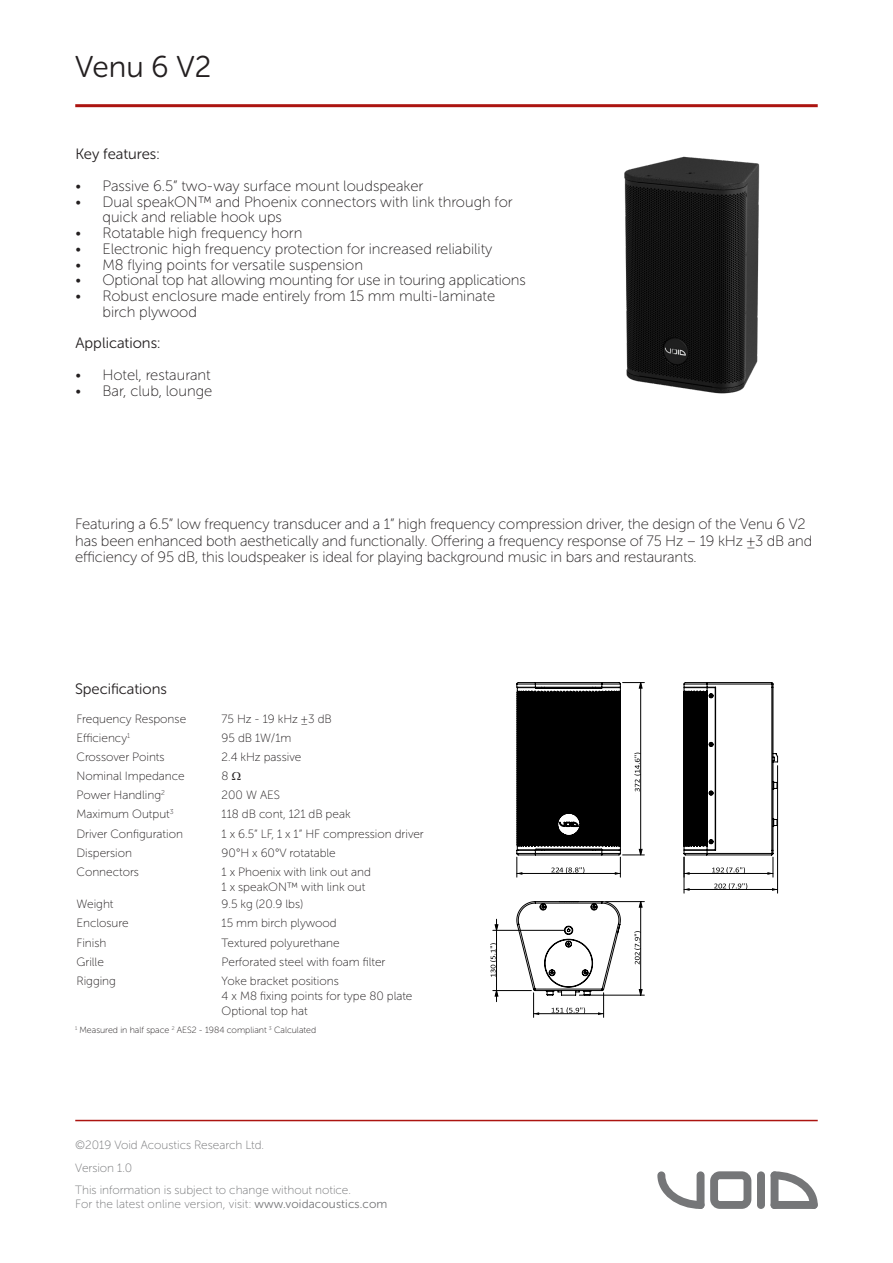
<style>
.page{position:relative;width:893px;height:1263px;background:#fff}
.page>*{position:absolute;margin:0;border:0;box-sizing:border-box;transform-origin:0 0}
.t1{font:30px "Museo Sans Rounded 300";color:#231f20}
.t2{font:15px/16.5px "Museo Sans Rounded 100";letter-spacing:-.01em;color:#231f20}
.t3{font:15px "Museo Sans Rounded 300";color:#231f20}
.t4{font:12px "Museo Sans Rounded 100";color:#231f20}
.t5{font:12px/22.5px "Museo Sans Rounded 100";color:#757678}
.t6{font:9px "Museo Sans Rounded 100";color:#231f20}
.s1{font-family:"Museo Sans 100"}
.s2{font-family:"Museo Sans Rounded 300"}
</style>
<div class="page">
<hr style="left:75px;top:104px;width:743px;height:3px;background:#ac1410">
<svg style="left:657px;top:1171px;width:47px;height:38px"></svg>
<svg style="left:771px;top:1171px;width:47px;height:38px"></svg>
<div style="left:771px;top:1201px;width:47px;height:8px;background:#757678;border-radius:4px"></div>
<div style="left:771px;top:1171px;width:7px;height:38px;background:#757678;border-radius:4px"></div>
<div style="left:757px;top:1171px;width:8px;height:38px;background:#757678;border-radius:4px"></div>
<div style="left:697px;top:1171px;width:7px;height:38px;background:#757678;border-radius:4px"></div>
<svg style="left:710px;top:1171px;width:41px;height:38px"></svg>
<hr style="left:75px;top:1120px;width:743px;height:1px;background:#ac1410">
<img style="left:624px;top:156px;width:136px;height:238px">
<svg style="left:490px;top:943px;width:6px;height:34px"></svg>
<svg style="left:714px;top:883px;width:33px;height:6px"></svg>
<hr style="left:684px;top:889px;width:94px;height:1px;background:#000">
<hr style="left:777px;top:766px;width:1px;height:127px;background:#000">
<hr style="left:684px;top:857px;width:1px;height:36px;background:#000">
<hr style="left:579px;top:995px;width:65px;height:1px;background:#000">
<hr style="left:605px;top:901px;width:39px;height:1px;background:#000">
<hr style="left:496px;top:930px;width:1px;height:60px;background:#000">
<hr style="left:493px;top:990px;width:38px;height:1px;background:#000">
<hr style="left:493px;top:930px;width:72px;height:1px;background:#000">
<svg style="left:634px;top:901px;width:8px;height:94px"></svg>
<svg style="left:495px;top:990px;width:3px;height:12px"></svg>
<svg style="left:495px;top:919px;width:3px;height:12px"></svg>
<svg style="left:516px;top:901px;width:105px;height:116px"></svg>
<svg style="left:516px;top:682px;width:128px;height:195px"></svg>
<svg style="left:683px;top:682px;width:95px;height:195px"></svg>
<h1 class="t1" style="left:75px;top:50px;width:137px">Venu 6 V2</h1>
<p class="t3" style="left:75px;top:146px;width:86px">Key features:</p>
<p class="t2" style="left:75px;top:178px;width:349px">• Passive 6.5” two-way surface mount loudspeaker</p>
<p class="t2" style="left:102px;top:194px;width:412px;line-height:15.8px;text-indent:-27px">• Dual speakON™ and Phoenix connectors with link through for quick and reliable hook ups</p>
<p class="t2" style="left:75px;top:225px;width:228px">• Rotatable high frequency horn</p>
<p class="t2" style="left:75px;top:241px;width:419px">• Electronic high frequency protection for increased reliability</p>
<p class="t2" style="left:75px;top:256px;width:289px">• M8 flying points for versatile suspension</p>
<p class="t2" style="left:75px;top:272px;width:452px">• Optional top hat allowing mounting for use in touring applications</p>
<p class="t2" style="left:102px;top:288px;width:394px;line-height:15.8px;text-indent:-27px">• Robust enclosure made entirely from 15 mm multi-laminate birch plywood</p>
<p class="t3" style="left:75px;top:335px;width:86px">Applications:</p>
<p class="t2" style="left:75px;top:367px;width:137px">• Hotel, restaurant</p>
<p class="t2" style="left:75px;top:382px;width:138px">• Bar, club, lounge</p>
<p class="t2" style="left:75px;top:516px;width:738px">Featuring a 6.5” low frequency transducer and a 1” high frequency compression driver, the design of the Venu 6 V2 has been enhanced both aesthetically and functionally. Offering a frequency response of 75 Hz – 19 kHz ±3 dB and efficiency of 95 dB, this loudspeaker is ideal for playing background music in bars and restaurants.</p>
<p class="t3" style="left:75px;top:680px;width:94px">Specifications</p>
<p class="t4" style="left:77px;top:712px;width:111px">Frequency Response</p>
<p class="t4" style="left:222px;top:712px;width:112px">75 Hz - 19 kHz ±3 dB</p>
<p class="t4" style="left:77px;top:731px;width:55px">Efficiency<sup>1</sup></p>
<p class="t4" style="left:222px;top:731px;width:71px">95 dB 1W/1m</p>
<p class="t4" style="left:77px;top:750px;width:90px">Crossover Points</p>
<p class="t4" style="left:222px;top:750px;width:81px">2.4 kHz passive</p>
<p class="t4" style="left:77px;top:770px;width:110px">Nominal Impedance</p>
<p class="t4" style="left:222px;top:770px;width:9px">8</p>
<p class="t4" style="left:77px;top:789px;width:90px">Power Handling<sup>2</sup></p>
<p class="t4" style="left:222px;top:789px;width:60px">200 W AES</p>
<p class="t4" style="left:77px;top:808px;width:99px">Maximum Output<sup>3</sup></p>
<p class="t4" style="left:222px;top:808px;width:130px">118 dB cont, 121 dB peak</p>
<p class="t4" style="left:77px;top:827px;width:108px">Driver Configuration</p>
<p class="t4" style="left:222px;top:827px;width:204px">1 x 6.5” LF, 1 x 1” HF compression driver</p>
<p class="t4" style="left:77px;top:846px;width:57px">Dispersion</p>
<p class="t4" style="left:222px;top:846px;width:116px">90°H x 60°V rotatable</p>
<p class="t4" style="left:77px;top:865px;width:64px">Connectors</p>
<p class="t4" style="left:222px;top:865px;width:151px">1 x Phoenix with link out and</p>
<p class="t4" style="left:222px;top:880px;width:145px">1 x speakON™ with link out</p>
<p class="t4" style="left:77px;top:898px;width:38px">Weight</p>
<p class="t4" style="left:222px;top:898px;width:83px">9.5 kg (20.9 lbs)</p>
<p class="t4" style="left:77px;top:917px;width:54px">Enclosure</p>
<p class="t4" style="left:222px;top:917px;width:117px">15 mm birch plywood</p>
<p class="t4" style="left:77px;top:936px;width:31px">Finish</p>
<p class="t4" style="left:222px;top:936px;width:120px">Textured polyurethane</p>
<p class="t4" style="left:77px;top:955px;width:29px">Grille</p>
<p class="t4" style="left:222px;top:955px;width:165px">Perforated steel with foam filter</p>
<p class="t4" style="left:77px;top:974px;width:41px">Rigging</p>
<p class="t4" style="left:222px;top:974px;width:119px">Yoke bracket positions</p>
<p class="t4" style="left:222px;top:989px;width:192px">4 x M8 fixing points for type 80 plate</p>
<p class="t4" style="left:222px;top:1004px;width:87px">Optional top hat</p>
<p class="t6" style="left:75px;top:1025px;width:243px"><sup>1</sup> Measured in half space <sup>2</sup> AES2 - 1984 compliant <sup>3</sup> Calculated</p>
<p class="t5" style="left:75px;top:1134px;width:277px"><span class="s1">©</span>2019 Void Acoustics Research Ltd.<br>Version 1.0<br>This information is subject to change without notice.</p>
<p class="t5" style="left:75px;top:1192px;width:314px">For the latest online version, visit: <span class="s2">www.voidacoustics.com</span></p>
</div>
